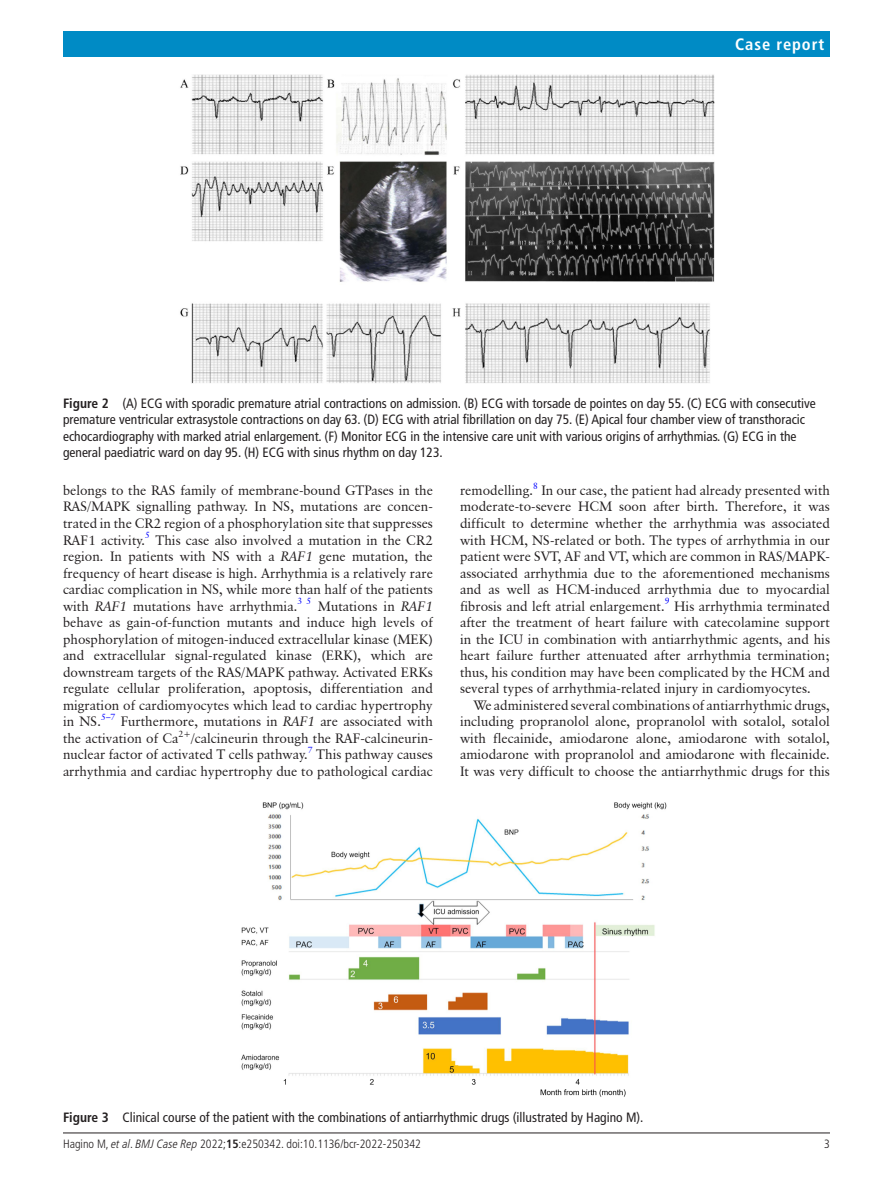
<style>
.page{position:relative;width:893px;height:1191px;background:#fff}
.page>*{position:absolute;margin:0;border:0;box-sizing:border-box;transform-origin:0 0}
.t1{font:700 condensed 16.5px "Frutiger LT Pro";letter-spacing:.055em;color:#fff}
.t2{font:13.5px/16.5px "Classical Garamond BT";color:#231f20;text-align:justify}
.t3{font:condensed 13.5px/16.5px "Frutiger LT Pro";color:#231f20}
.t4{font:300 condensed 12px "Frutiger LT Pro";color:#231f20}
.s1{font-weight:700}
.s2{font-style:italic}
</style>
<div class="page">
<hr style="left:63px;top:1132px;width:767px;height:1px;background:#231f20">
<div style="left:63px;top:31px;width:767px;height:25px;background:#008bc5"></div>
<img style="left:180px;top:74px;width:535px;height:310px">
<img style="left:241px;top:803px;width:426px;height:294px">
<p class="t1" style="left:735px;top:34px;width:91px">Case report</p>
<p class="t3" style="left:63px;top:395px;width:754px"><span class="s1">Figure 2</span> (A) ECG with sporadic premature atrial contractions on admission. (B) ECG with torsade de pointes on day 55. (C) ECG with consecutive premature ventricular extrasystole contractions on day 63. (D) ECG with atrial fibrillation on day 75. (E) Apical four chamber view of transthoracic echocardiography with marked atrial enlargement. (F) Monitor ECG in the intensive care unit with various origins of arrhythmias. (G) ECG in the general paediatric ward on day 95. (H) ECG with sinus rhythm on day 123.</p>
<p class="t2" style="left:63px;top:482px;width:371px">belongs to the RAS family of membrane-bound GTPases in the RAS/MAPK signalling pathway. In NS, mutations are concen&shy;trated in the CR2 region of a phosphorylation site that suppresses RAF1 activity.<sup>5</sup> This case also involved a mutation in the CR2 region. In patients with NS with a <span class="s2">RAF1</span> gene mutation, the frequency of heart disease is high. Arrhythmia is a relatively rare cardiac complication in NS, while more than half of the patients with <span class="s2">RAF1</span> mutations have arrhythmia.<sup>3</sup> <sup>5</sup> Mutations in <span class="s2">RAF1 </span>behave as gain-of-function mutants and induce high levels of phosphorylation of mitogen-induced extracellular kinase (MEK) and extracellular signal-regulated kinase (ERK), which are downstream targets of the RAS/MAPK pathway. Activated ERKs regulate cellular proliferation, apoptosis, differentiation and migration of cardiomyocytes which lead to cardiac hypertrophy in NS.<sup>5–7</sup> Furthermore, mutations in <span class="s2">RAF1</span> are associated with the activation of Ca<sup>2+</sup>/calcineurin through the RAF-calcineurin&shy;nuclear factor of activated T cells pathway.<sup>7</sup> This pathway causes arrhythmia and cardiac hypertrophy due to pathological cardiac</p>
<p class="t2" style="left:460px;top:482px;width:371px">remodelling.<sup>8</sup> In our case, the patient had already presented with moderate-to-severe HCM soon after birth. Therefore, it was difficult to determine whether the arrhythmia was associated with HCM, NS-related or both. The types of arrhythmia in our patient were SVT, AF and VT, which are common in RAS/MAPK&shy;associated arrhythmia due to the aforementioned mechanisms and as well as HCM-induced arrhythmia due to myocardial fibrosis and left atrial enlargement.<sup>9</sup> His arrhythmia terminated after the treatment of heart failure with catecolamine support in the ICU in combination with antiarrhythmic agents, and his heart failure further attenuated after arrhythmia termination; thus, his condition may have been complicated by the HCM and several types of arrhythmia-related injury in cardiomyocytes.</p>
<p class="t2" style="left:460px;top:696px;width:371px;text-indent:14px">We administered several combinations of antiarrhythmic drugs, including propranolol alone, propranolol with sotalol, sotalol with flecainide, amiodarone alone, amiodarone with sotalol, amiodarone with propranolol and amiodarone with flecainide.<br>It was very difficult to choose the antiarrhythmic drugs for this</p>
<p class="t3" style="left:63px;top:1109px;width:582px"><span class="s1">Figure 3</span> Clinical course of the patient with the combinations of antiarrhythmic drugs (illustrated by Hagino M).</p>
<p class="t4" style="left:63px;top:1136px;width:359px">Hagino M, <span class="s2">et al</span>. <span class="s2">BMJ Case Rep</span> 2022;<span class="s1">15</span>:e250342. doi:10.1136/bcr-2022-250342</p>
<p class="t4" style="left:824px;top:1136px;width:7px">3</p>
</div>
